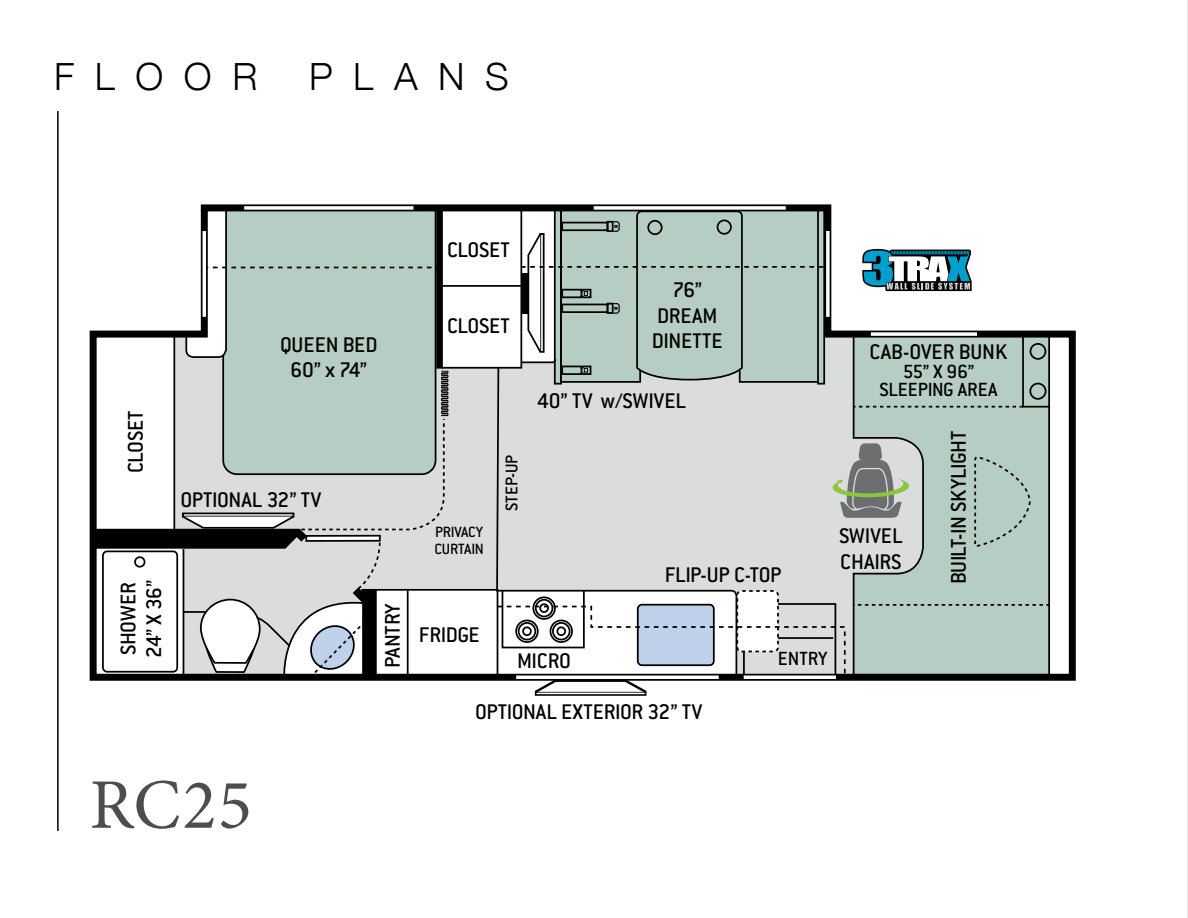
<style>
.page{position:relative;width:1188px;height:918px;background:#fff}
.page>*{position:absolute;margin:0;border:0;box-sizing:border-box;transform-origin:0 0}
.t1{font:71.1px "Minion Pro";color:#4c4d4f}
.t2{font:300 37.5px "Helvetica Neue";letter-spacing:.55em;color:#000}
.t3{font:500 23.25px/25.5px "Conduit ITC";color:#000;text-align:center}
.t4{font:500 23.25px "Conduit ITC";letter-spacing:-.02em;color:#000}
.t5{font:500 21px/18.6px "Conduit ITC";color:#000;text-align:center}
.t6{font:500 18.6px "Conduit ITC";color:#000}
.t7{font:500 16.35px/16.4px "Conduit ITC";letter-spacing:-.01em;color:#000}
</style>
<div class="page">
<div style="left:535px;top:691px;width:111px;height:5px;border:2px solid #000"></div>
<svg style="left:89px;top:204px;width:986px;height:477px"></svg>
<svg style="left:91px;top:205px;width:961px;height:490px"></svg>
<hr style="left:57px;top:111px;width:2px;height:720px;background:#000">
<hr style="left:1187px;top:0;width:1px;height:918px;background:#000">
<h2 class="t2" style="left:54px;top:54px;width:205px">FLOOR</h2>
<h2 class="t2" style="left:309px;top:54px;width:201px">PLANS</h2>
<p class="t3" style="left:123px;top:473px;width:64px;rotate:-90deg">CLOSET</p>
<p class="t3" style="left:280px;top:331px;width:99px">QUEEN BED<br>60” x 74”</p>
<p class="t3" style="left:181px;top:487px;width:142px">OPTIONAL 32” TV</p>
<p class="t3" style="left:115px;top:658px;width:79px;text-align:left;rotate:-90deg">SHOWER<br>24” X 36”</p>
<p class="t3" style="left:380px;top:668px;width:66px;rotate:-90deg">PANTRY</p>
<p class="t3" style="left:447px;top:236px;width:64px">CLOSET</p>
<p class="t3" style="left:447px;top:313px;width:64px">CLOSET</p>
<p class="t7" style="left:434px;top:524px;width:51px">PRIVACY<br>CURTAIN</p>
<p class="t6" style="left:501px;top:511px;width:58px;rotate:-90deg">STEP-UP</p>
<p class="t3" style="left:652px;top:277px;width:72px">76”<br>DREAM<br>DINETTE</p>
<p class="t3" style="left:537px;top:387px;width:151px">40” TV w/SWIVEL</p>
<p class="t3" style="left:665px;top:562px;width:118px">FLIP-UP C-TOP</p>
<p class="t3" style="left:870px;top:339px;width:139px">CAB-OVER BUNK</p>
<p class="t5" style="left:879px;top:362px;width:120px">55” X 96”<br>SLEEPING AREA</p>
<p class="t3" style="left:839px;top:523px;width:65px;text-align:left">SWIVEL<br>CHAIRS</p>
<p class="t4" style="left:945px;top:584px;width:156px;rotate:-90deg">BUILT-IN SKYLIGHT</p>
<p class="t3" style="left:419px;top:622px;width:62px">FRIDGE</p>
<p class="t3" style="left:517px;top:648px;width:56px">MICRO</p>
<p class="t3" style="left:475px;top:699px;width:229px">OPTIONAL EXTERIOR 32” TV</p>
<p class="t5" style="left:778px;top:649px;width:51px">ENTRY</p>
<h1 class="t1" style="left:90px;top:757px;width:164px">RC25</h1>
</div>
